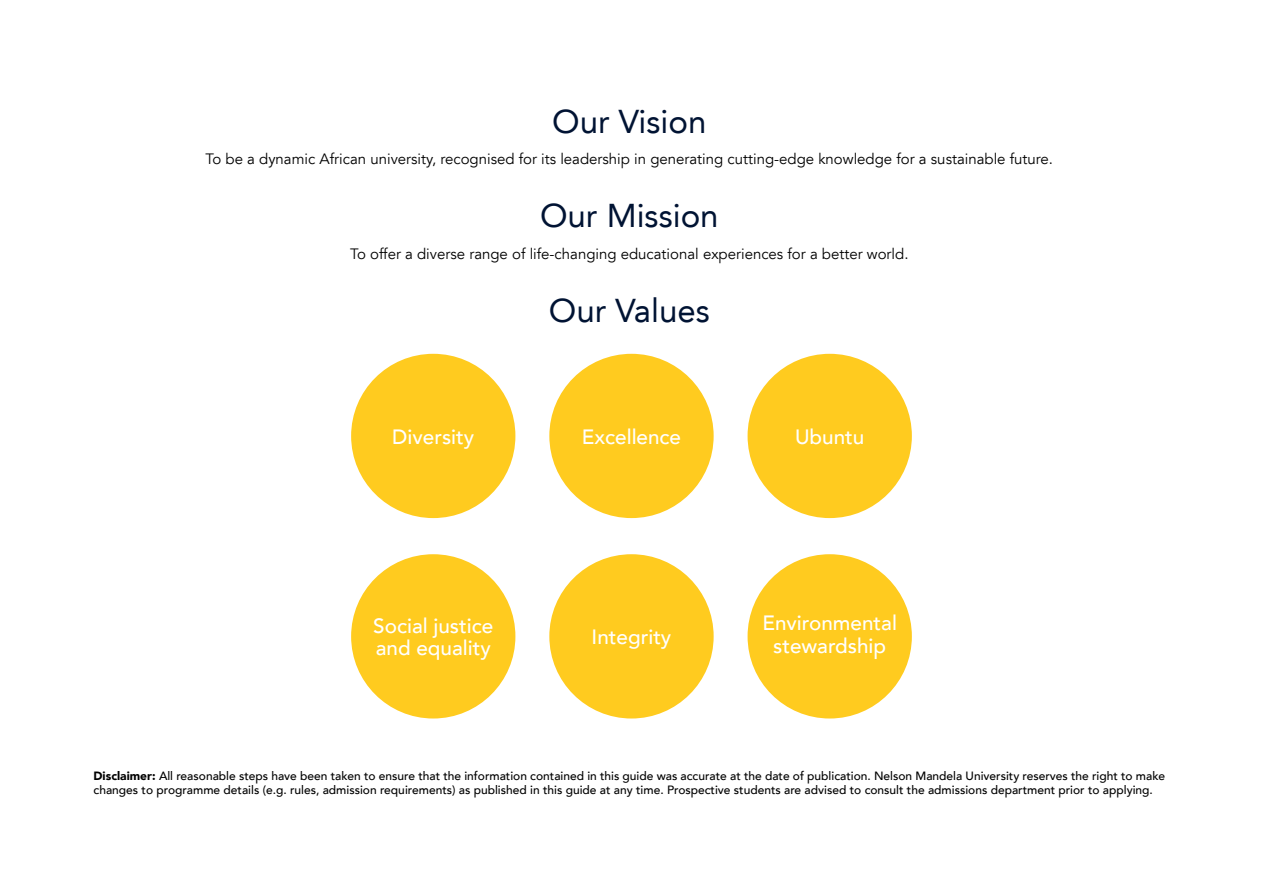
<style>
.page{position:relative;width:1263px;height:893px;background:#fff}
.page>*{position:absolute;margin:0;border:0;box-sizing:border-box;transform-origin:0 0}
.t1{font:33px "Avenir LT";color:#001333}
.t2{font:500 20.7px/22.5px "Avenir LT";color:#fff;text-align:center}
.t3{font:15px "Avenir LT";color:#000}
.t4{font:500 12px/14.4px "Avenir LT";color:#000}
.s1{font-weight:900}
</style>
<div class="page">
<div style="left:747px;top:554px;width:165px;height:164px;background:#ffcb1f;border-radius:50%"></div>
<div style="left:747px;top:354px;width:165px;height:164px;background:#ffcb1f;border-radius:50%"></div>
<div style="left:351px;top:554px;width:164px;height:164px;background:#ffcb1f;border-radius:50%"></div>
<div style="left:549px;top:354px;width:165px;height:164px;background:#ffcb1f;border-radius:50%"></div>
<div style="left:351px;top:354px;width:164px;height:164px;background:#ffcb1f;border-radius:50%"></div>
<div style="left:549px;top:554px;width:165px;height:164px;background:#ffcb1f;border-radius:50%"></div>
<h1 class="t1" style="left:552px;top:102px;width:156px">Our Vision</h1>
<p class="t3" style="left:206px;top:150px;width:849px">To be a dynamic African university, recognised for its leadership in generating cutting-edge knowledge for a sustainable future.</p>
<h1 class="t1" style="left:540px;top:197px;width:180px">Our Mission</h1>
<p class="t3" style="left:350px;top:245px;width:560px">To offer a diverse range of life-changing educational experiences for a better world.</p>
<h1 class="t1" style="left:549px;top:291px;width:162px">Our Values</h1>
<h2 class="t2" style="left:392px;top:426px;width:83px">Diversity</h2>
<h2 class="t2" style="left:582px;top:426px;width:101px">Excellence</h2>
<h2 class="t2" style="left:373px;top:615px;width:121px;text-align:left">Social justice and equality</h2>
<h2 class="t2" style="left:592px;top:626px;width:81px">Integrity</h2>
<h2 class="t2" style="left:795px;top:426px;width:71px">Ubuntu</h2>
<h2 class="t2" style="left:762px;top:612px;width:136px">Environmental stewardship</h2>
<p class="t4" style="left:94px;top:769px;width:1073px"><span class="s1">Disclaimer:</span> All reasonable steps have been taken to ensure that the information contained in this guide was accurate at the date of publication. Nelson Mandela University reserves the right to make changes to programme details (e.g. rules, admission requirements) as published in this guide at any time. Prospective students are advised to consult the admissions department prior to applying.</p>
</div>
